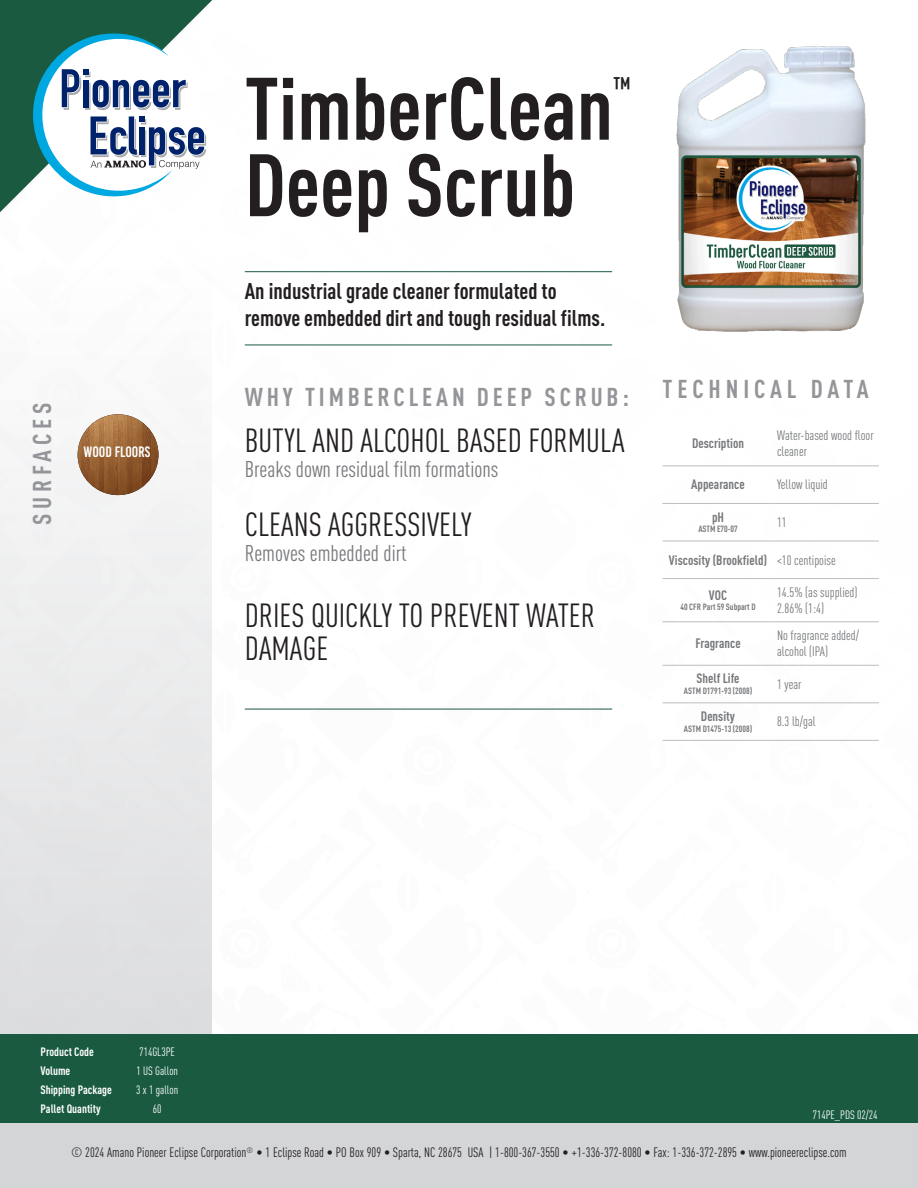
<style>
.page{position:relative;width:918px;height:1188px;background:#fff}
.page>*{position:absolute;margin:0;border:0;box-sizing:border-box;transform-origin:0 0}
.t1{font:700 87px "DIN Cond";color:#231f20}
.t2{font:33px/33px "DIN Cond";color:#231f20}
.t3{font:700 28.05px "DIN Cond";color:#231f20}
.t4{font:700 25.5px "DIN Cond";letter-spacing:.15em;color:#939598}
.t5{font:700 25.5px "DIN Cond";letter-spacing:.19em;color:#939598}
.product_description{font:700 22.5px/27px "DIN Cond";color:#231f20}
.t6{font:22.5px "DIN Cond";color:#76787b}
.t7{font:15px "Bebas Kai";color:#fff}
.t8{font:13.5px "DIN Cond";color:#231f20}
.t9{font:13.5px/16.2px "DIN Cond";color:#76787b}
.t10{font:700 13.5px "DIN Cond";color:#76787b}
.tech__heading{font:700 12px "DIN Cond";color:#fff}
.tech__info{font:12px "DIN Cond";color:#fff}
.t11{font:700 9px "DIN Cond";color:#76787b}
</style>
<div class="page">
<svg style="left:0;top:414px;width:212px;height:620px;fill:#e9e9ea"></svg>
<svg style="left:0;top:0;width:212px;height:212px;fill:#195a41"></svg>
<div style="left:0;top:1034px;width:918px;height:95px;background:#195a41"></div>
<hr style="left:245px;top:345px;width:367px;height:1px;background:#195a41">
<hr style="left:245px;top:709px;width:367px;height:1px;background:#195a41">
<hr style="left:245px;top:271px;width:367px;height:1px;background:#195a41">
<div style="left:0;top:1123px;width:918px;height:65px;background:#d4d5d7"></div>
<img style="left:78px;top:414px;width:80px;height:81px;border-radius:40px">
<img style="left:676px;top:46px;width:190px;height:286px">
<hr style="left:663px;top:466px;width:111px;height:1px;background:#bcbdc0">
<hr style="left:774px;top:466px;width:105px;height:1px;background:#bcbdc0">
<hr style="left:663px;top:503px;width:111px;height:1px;background:#bcbdc0">
<hr style="left:774px;top:503px;width:105px;height:1px;background:#bcbdc0">
<hr style="left:663px;top:541px;width:111px;height:1px;background:#bcbdc0">
<hr style="left:774px;top:541px;width:105px;height:1px;background:#bcbdc0">
<hr style="left:663px;top:578px;width:111px;height:1px;background:#bcbdc0">
<hr style="left:774px;top:578px;width:105px;height:1px;background:#bcbdc0">
<hr style="left:663px;top:621px;width:111px;height:1px;background:#bcbdc0">
<hr style="left:774px;top:621px;width:105px;height:1px;background:#bcbdc0">
<hr style="left:663px;top:665px;width:111px;height:1px;background:#bcbdc0">
<hr style="left:774px;top:665px;width:105px;height:1px;background:#bcbdc0">
<hr style="left:663px;top:702px;width:111px;height:1px;background:#bcbdc0">
<hr style="left:774px;top:702px;width:105px;height:1px;background:#bcbdc0">
<hr style="left:663px;top:740px;width:111px;height:1px;background:#bcbdc0">
<hr style="left:774px;top:740px;width:105px;height:1px;background:#bcbdc0">
<svg style="left:33px;top:33px;width:173px;height:163px"></svg>
<p class="t1" style="left:245px;top:56px;width:370px">TimberClean</p>
<p class="t3" style="left:613px;top:70px;width:19px">™</p>
<p class="t1" style="left:245px;top:132px;width:332px">Deep Scrub</p>
<p class="t5" style="left:27px;top:525px;width:124px;rotate:-90deg">SURFACES</p>
<p class="t7" style="left:84px;top:444px;width:68px">WOOD FLOORS</p>
<p class="product_description" style="left:245px;top:277px;width:362px">An industrial grade cleaner formulated to remove embedded dirt and tough residual films.</p>
<p class="t4" style="left:245px;top:381px;width:386px">WHY TIMBERCLEAN DEEP SCRUB:</p>
<p class="t2" style="left:245px;top:424px;width:381px">BUTYL AND ALCOHOL BASED FORMULA</p>
<p class="t6" style="left:245px;top:456px;width:255px">Breaks down residual film formations</p>
<p class="t2" style="left:245px;top:508px;width:228px">CLEANS AGGRESSIVELY</p>
<p class="t6" style="left:245px;top:540px;width:163px">Removes embedded dirt</p>
<p class="t2" style="left:245px;top:599px;width:352px">DRIES QUICKLY TO PREVENT WATER<br>DAMAGE</p>
<p class="t5" style="left:663px;top:374px;width:208px">TECHNICAL DATA</p>
<p class="t10" style="left:692px;top:435px;width:53px">Description</p>
<p class="t9" style="left:777px;top:427px;width:98px">Water-based wood floor cleaner</p>
<p class="t10" style="left:691px;top:476px;width:55px">Appearance</p>
<p class="t9" style="left:777px;top:477px;width:52px">Yellow liquid</p>
<p class="t10" style="left:712px;top:509px;width:14px">pH</p>
<p class="t11" style="left:698px;top:524px;width:41px">ASTM E70-07</p>
<p class="t9" style="left:777px;top:514px;width:11px">11</p>
<p class="t10" style="left:669px;top:552px;width:100px">Viscosity (Brookfield)</p>
<p class="t9" style="left:777px;top:552px;width:60px">&lt;10 centipoise</p>
<p class="t10" style="left:709px;top:587px;width:20px">VOC</p>
<p class="t11" style="left:680px;top:602px;width:77px">40 CFR Part 59 Subpart D</p>
<p class="t9" style="left:777px;top:584px;width:82px">14.5% (as supplied)</p>
<p class="t9" style="left:777px;top:600px;width:49px">2.86% (1:4)</p>
<p class="t10" style="left:695px;top:635px;width:47px">Fragrance</p>
<p class="t9" style="left:777px;top:627px;width:84px">No fragrance added/ alcohol (IPA)</p>
<p class="t10" style="left:696px;top:670px;width:45px">Shelf Life</p>
<p class="t11" style="left:684px;top:686px;width:70px">ASTM D1791-93 (2008)</p>
<p class="t9" style="left:777px;top:676px;width:26px">1 year</p>
<p class="t10" style="left:701px;top:708px;width:36px">Density</p>
<p class="t11" style="left:684px;top:723px;width:70px">ASTM D1475-13 (2008)</p>
<p class="t9" style="left:777px;top:713px;width:40px">8.3 lb/gal</p>
<p class="tech__heading" style="left:40px;top:1044px;width:55px">Product Code</p>
<p class="tech__info" style="left:139px;top:1044px;width:37px">714GL3PE</p>
<p class="tech__heading" style="left:40px;top:1063px;width:31px">Volume</p>
<p class="tech__info" style="left:136px;top:1063px;width:43px">1 US Gallon</p>
<p class="tech__heading" style="left:40px;top:1082px;width:73px">Shipping Package</p>
<p class="tech__info" style="left:136px;top:1082px;width:43px">3 x 1 gallon</p>
<p class="tech__heading" style="left:40px;top:1101px;width:62px">Pallet Quantity</p>
<p class="tech__info" style="left:153px;top:1102px;width:10px">60</p>
<p class="tech__info" style="left:813px;top:1108px;width:66px">714PE_PDS 02/24</p>
<p class="t8" style="left:71px;top:1145px;width:777px">© 2024 Amano Pioneer Eclipse Corporation<sup>®</sup> • 1 Eclipse Road • PO Box 909 • Sparta, NC 28675 USA | 1-800-367-3550 • +1-336-372-8080 • Fax: 1-336-372-2895 • www.pioneereclipse.com</p>
</div>
